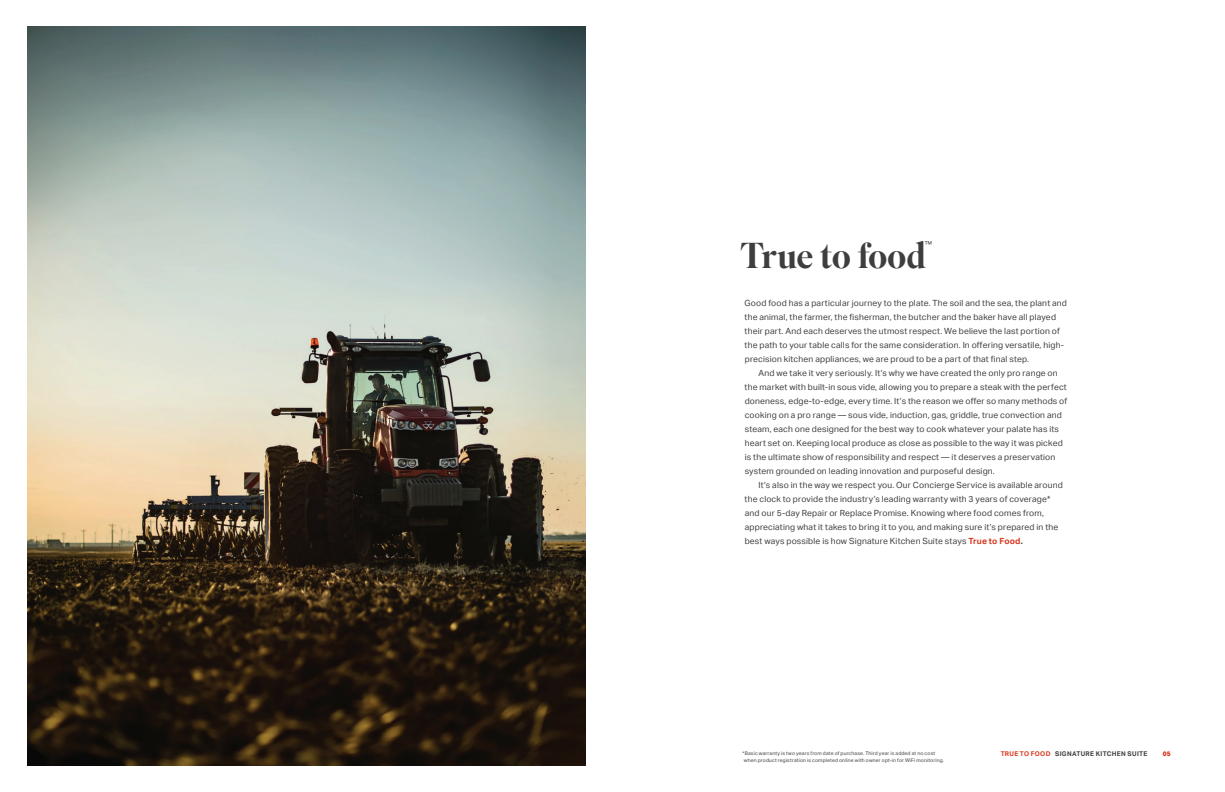
<style>
.page{position:relative;width:1225px;height:792px;background:#fff}
.page>*{position:absolute;margin:0;border:0;box-sizing:border-box;transform-origin:0 0}
.t1{font:500 36px "Superior Title";letter-spacing:-.02em;color:#3e3e3f}
.t2{font:8.5px/14px "Aktiv Grotesk";letter-spacing:.02em;color:#3e3e3f}
.t3{font:8.2px "Aktiv Grotesk";color:#3e3e3f}
.t4{font:700 6.5px "Aktiv Grotesk";letter-spacing:.05em;color:#3e3e3f}
.t5{font:800 6.5px "Aktiv Grotesk";color:#d8381e}
.t6{font:5px/7px "Aktiv Grotesk";letter-spacing:.03em;color:#3e3e3f}
.s1{font-weight:700;color:#d8381e}
.s2{font-weight:700}
.s3{color:#d8381e}
</style>
<div class="page">
<img style="left:27px;top:27px;width:558px;height:738px">
<p class="t1" style="left:740px;top:233px;width:187px">True to food</p>
<p class="t3" style="left:924px;top:239px;width:9px">™</p>
<p class="t2" style="left:744px;top:296px;width:324px">Good food has a particular journey to the plate. The soil and the sea, the plant and the animal, the farmer, the fisherman, the butcher and the baker have all played their part. And each deserves the utmost respect. We believe the last portion of the path to your table calls for the same consideration. In offering versatile, high&shy;precision kitchen appliances, we are proud to be a part of that final step.</p>
<p class="t2" style="left:744px;top:366px;width:324px;text-indent:14px">And we take it very seriously. It’s why we have created the only pro range on the market with built-in sous vide, allowing you to prepare a steak with the perfect doneness, edge-to-edge, every time. It’s the reason we offer so many methods of cooking on a pro range — sous vide, induction, gas, griddle, true convection and steam, each one designed for the best way to cook whatever your palate has its heart set on. Keeping local produce as close as possible to the way it was picked is the ultimate show of responsibility and respect — it deserves a preservation system grounded on leading innovation and purposeful design.</p>
<p class="t2" style="left:744px;top:478px;width:320px;text-indent:14px">It’s also in the way we respect you. Our Concierge Service is available around the clock to provide the industry’s leading warranty with 3 years of coverage* and our 5-day Repair or Replace Promise. Knowing where food comes from, appreciating what it takes to bring it to you, and making sure it’s prepared in the best ways possible is how Signature Kitchen Suite stays <span class="s1">True to Food</span><span class="s2">.</span></p>
<p class="t6" style="left:742px;top:749px;width:203px">*Basic warranty is two years from date of purchase. Third year is added at no cost when product registration is completed online with owner opt-in for WiFi monitoring.</p>
<p class="t4" style="left:1000px;top:750px;width:148px"><span class="s3">TRUE TO FOOD</span> SIGNATURE KITCHEN SUITE</p>
<p class="t5" style="left:1162px;top:749px;width:9px">05</p>
</div>
